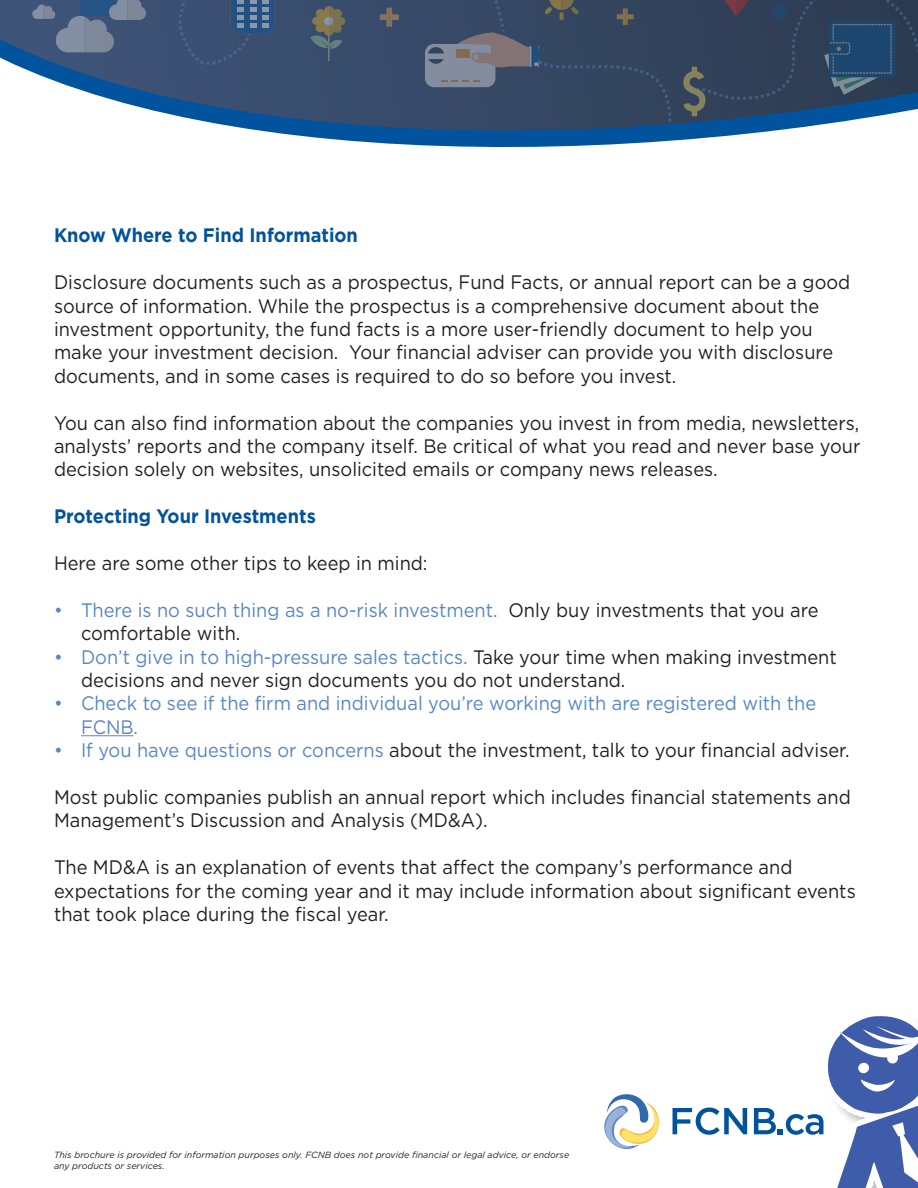
<style>
.page{position:relative;width:918px;height:1188px;background:#fff}
.page>*{position:absolute;margin:0;border:0;box-sizing:border-box;transform-origin:0 0}
.Body_Copy{font:19.5px/23.4px "Gotham";color:#231f20;scale:.93 1}
.t1{font:19.5px/23.4px "Gotham";color:#5786c5;scale:.93 1}
.Body_Copy-2{font:700 19.5px "Gotham";color:#01539e;scale:.93 1}
.t2{font:italic 9px "Gotham";color:#231f20}
.s1{color:#5786c5}
</style>
<div class="page">
<svg style="left:0;top:0;width:918px;height:147px;background:#506683"></svg>
<hr style="left:81px;top:735px;width:53px;height:1px;background:#5786c5">
<svg style="left:673px;top:1108px;width:74px;height:27px"></svg>
<svg style="left:604px;top:1094px;width:55px;height:55px"></svg>
<svg style="left:754px;top:1016px;width:164px;height:172px"></svg>
<p class="Body_Copy-2" style="left:54px;top:223px;width:328px">Know Where to Find Information</p>
<p class="Body_Copy" style="left:54px;top:270px;width:858px">Disclosure documents such as a prospectus, Fund Facts, or annual report can be a good source of information. While the prospectus is a comprehensive document about the investment opportunity, the fund facts is a more user-friendly document to help you make your investment decision. Your financial adviser can provide you with disclosure documents, and in some cases is required to do so before you invest.</p>
<p class="Body_Copy" style="left:54px;top:411px;width:869px;text-align:justify">You can also find information about the companies you invest in from media, newsletters, analysts’ reports and the company itself. Be critical of what you read and never base your decision solely on websites, unsolicited emails or company news releases.</p>
<p class="Body_Copy-2" style="left:54px;top:503px;width:283px">Protecting Your Investments</p>
<p class="Body_Copy" style="left:54px;top:551px;width:403px">Here are some other tips to keep in mind:</p>
<p class="Body_Copy" style="left:81px;top:598px;width:795px;text-indent:-27px"><span class="s1">• There is no such thing as a no-risk investment.</span> Only buy investments that you are comfortable with.</p>
<p class="Body_Copy" style="left:81px;top:645px;width:814px;text-indent:-27px"><span class="s1">• Don’t give in to high-pressure sales tactics.</span> Take your time when making investment decisions and never sign documents you do not understand.</p>
<p class="t1" style="left:81px;top:691px;width:792px;text-indent:-27px">• Check to see if the firm and individual you’re working with are registered with the<br>FCNB.</p>
<p class="Body_Copy" style="left:54px;top:738px;width:857px"><span class="s1">• If you have questions or concerns</span> about the investment, talk to your financial adviser.</p>
<p class="Body_Copy" style="left:54px;top:785px;width:858px">Most public companies publish an annual report which includes financial statements and</p>
<p class="Body_Copy" style="left:54px;top:808px;width:468px">Management’s Discussion and Analysis (MD&amp;A).</p>
<p class="Body_Copy" style="left:54px;top:855px;width:796px">The MD&amp;A is an explanation of events that affect the company’s performance and</p>
<p class="Body_Copy" style="left:54px;top:879px;width:864px">expectations for the coming year and it may include information about significant events that took place during the fiscal year.</p>
<p class="t2" style="left:54px;top:1149px;width:517px">This brochure is provided for information purposes only. FCNB does not provide financial or legal advice, or endorse</p>
<p class="t2" style="left:54px;top:1160px;width:112px">any products or services.</p>
</div>
